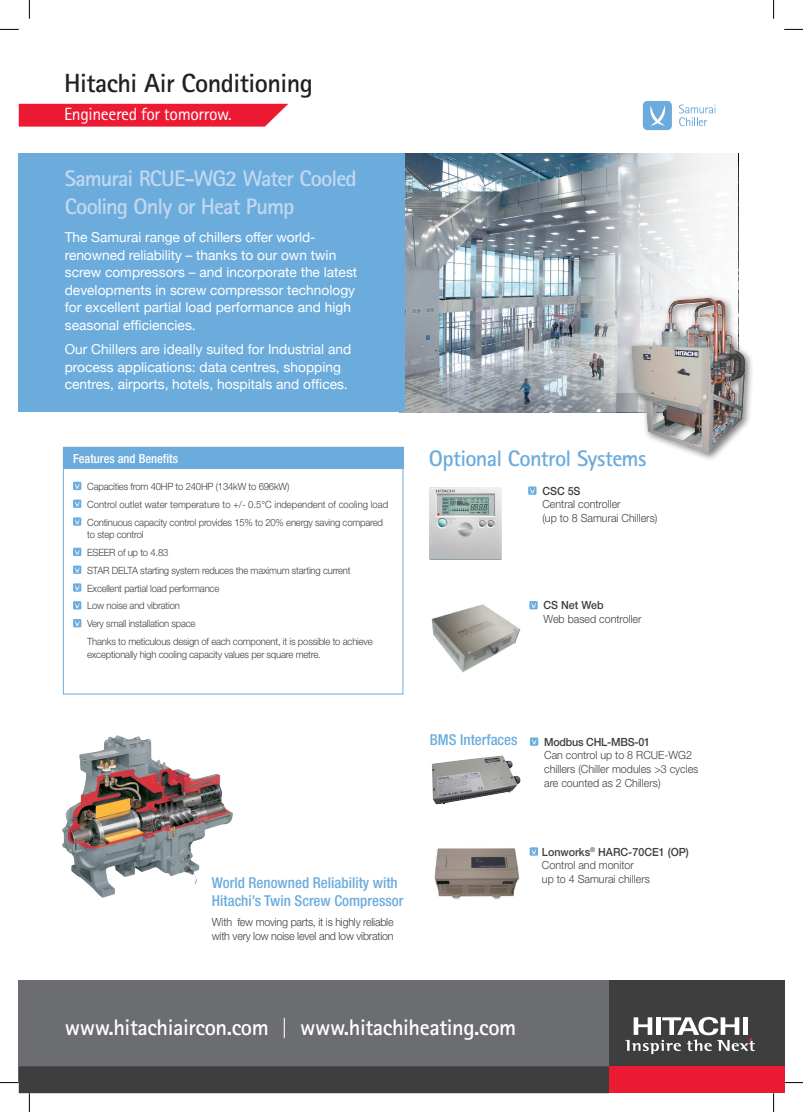
<style>
.page{position:relative;width:803px;height:1112px;background:#fff}
.page>*{position:absolute;margin:0;border:0;box-sizing:border-box;transform-origin:0 0}
.t1{font:700 26.25px "Rotis Sans Serif";letter-spacing:-.02em;color:#231f20}
.t2{font:700 22.5px/27.5px "Rotis Sans Serif";letter-spacing:-.04em;color:#c1d8f0}
.t3{font:700 22.5px "Rotis Sans Serif";letter-spacing:-.02em;color:#fff}
.t4{font:700 22.5px "Rotis Sans Serif";letter-spacing:-.03em;color:#6cacdd}
.t5{font:17.75px "Rotis Sans Serif";letter-spacing:-.02em;color:#fff}
.t6{font:500 condensed 15px/18px "Helvetica Neue";color:#6cacdd}
.t7{font:13.75px/17.5px "Helvetica Neue";color:#fff}
.t8{font:500 condensed 12.5px "Helvetica Neue";color:#fff}
.t9{font:300 11.25px/13.8px "Helvetica Neue";color:#3e3e3f;scale:.95 1}
.t10{font:300 11.25px/13.5px "Helvetica Neue";letter-spacing:-.02em;color:#3e3e3f;scale:.95 1}
.t11{font:500 11.25px "Helvetica Neue";letter-spacing:-.02em;color:#3e3e3f;scale:.95 1}
.t12{font:300 10px/17.9px "Helvetica Neue";letter-spacing:-.02em;color:#3e3e3f;scale:.95 1}
.s1{font-weight:500}
.s2{font-weight:300}
</style>
<div class="page">
<svg style="left:19px;top:104px;width:269px;height:23px;background:#ee273e"></svg>
<div style="left:19px;top:153px;width:386px;height:259px;background:#6cacdd"></div>
<div style="left:643px;top:101px;width:29px;height:29px;background:#6cacdd;border-radius:5px"></div>
<div style="left:19px;top:979px;width:590px;height:103px;background:#6c6d70"></div>
<div style="left:609px;top:979px;width:175px;height:103px;background:#3e3e3f"></div>
<svg style="left:625px;top:1016px;width:130px;height:37px"></svg>
<div style="left:609px;top:1065px;width:175px;height:27px;background:#ed1a33"></div>
<svg style="left:650px;top:105px;width:15px;height:21px"></svg>
<svg style="left:679px;top:104px;width:36px;height:22px"></svg>
<div style="left:64px;top:447px;width:340px;height:21px;background:#6cacdd"></div>
<svg style="left:73px;top:481px;width:8px;height:9px"></svg>
<svg style="left:75px;top:483px;width:5px;height:5px"></svg>
<div style="left:73px;top:499px;width:8px;height:8px;background:#6cacdd"></div>
<svg style="left:75px;top:501px;width:5px;height:5px"></svg>
<div style="left:73px;top:517px;width:8px;height:8px;background:#6cacdd"></div>
<svg style="left:75px;top:519px;width:5px;height:5px"></svg>
<svg style="left:73px;top:547px;width:8px;height:9px"></svg>
<svg style="left:75px;top:549px;width:5px;height:5px"></svg>
<div style="left:73px;top:565px;width:8px;height:8px;background:#6cacdd"></div>
<svg style="left:75px;top:567px;width:5px;height:5px"></svg>
<div style="left:73px;top:583px;width:8px;height:8px;background:#6cacdd"></div>
<svg style="left:75px;top:585px;width:5px;height:5px"></svg>
<div style="left:73px;top:601px;width:8px;height:8px;background:#6cacdd"></div>
<svg style="left:75px;top:603px;width:5px;height:5px"></svg>
<div style="left:73px;top:619px;width:8px;height:8px;background:#6cacdd"></div>
<svg style="left:75px;top:620px;width:5px;height:6px"></svg>
<img style="left:62px;top:735px;width:171px;height:163px">
<svg style="left:405px;top:153px;width:310px;height:259px;background:#a5afb6"></svg>
<div style="left:627px;top:294px;width:127px;height:168px;background:#231f20;opacity:.6"></div>
<img style="left:631px;top:298px;width:114px;height:155px">
<img style="left:432px;top:755px;width:89px;height:50px">
<svg style="left:530px;top:737px;width:8px;height:8px"></svg>
<svg style="left:532px;top:738px;width:4px;height:6px"></svg>
<div style="left:528px;top:486px;width:8px;height:8px;background:#6cacdd"></div>
<svg style="left:530px;top:488px;width:5px;height:5px"></svg>
<img style="left:429px;top:487px;width:73px;height:72px">
<div style="left:530px;top:847px;width:8px;height:8px;background:#6cacdd"></div>
<svg style="left:532px;top:849px;width:4px;height:5px"></svg>
<img style="left:431px;top:604px;width:90px;height:68px">
<div style="left:529px;top:601px;width:9px;height:8px;background:#6cacdd"></div>
<svg style="left:531px;top:602px;width:5px;height:6px"></svg>
<img style="left:434px;top:848px;width:85px;height:52px">
<svg style="left:0;top:29px;width:19px;height:1px"></svg>
<svg style="left:784px;top:29px;width:19px;height:1px"></svg>
<svg style="left:784px;top:1081px;width:19px;height:2px"></svg>
<svg style="left:29px;top:0;width:1px;height:19px"></svg>
<svg style="left:0;top:1065px;width:609px;height:46px"></svg>
<svg style="left:773px;top:0;width:1px;height:19px"></svg>
<svg style="left:773px;top:1092px;width:1px;height:19px"></svg>
<h1 class="t1" style="left:64px;top:66px;width:251px">Hitachi Air Conditioning</h1>
<h3 class="t5" style="left:64px;top:104px;width:169px">Engineered for tomorrow.</h3>
<h2 class="t2" style="left:65px;top:164px;width:294px">Samurai RCUE-WG2 Water Cooled<br>Cooling Only or Heat Pump</h2>
<p class="t7" style="left:65px;top:228px;width:294px">The Samurai range of chillers offer world&shy;renowned reliability – thanks to our own twin screw compressors – and incorporate the latest developments in screw compressor technology for excellent partial load performance and high seasonal efficiencies.</p>
<h3 class="t7" style="left:65px;top:340px;width:288px">Our Chillers are ideally suited for Industrial and process applications: data centres, shopping centres, airports, hotels, hospitals and offices.</h3>
<p class="t8" style="left:73px;top:451px;width:106px">Features and Benefits</p>
<p class="t12" style="left:87px;top:477px;width:318px">Capacities from 40HP to 240HP (134kW to 696kW)<br>Control outlet water temperature to +/- 0.5°C independent of cooling load<br>Continuous capacity control provides 15% to 20% energy saving compared</p>
<p class="t12" style="left:87px;top:525px;width:302px">to step control<br>ESEER of up to 4.83<br>STAR DELTA starting system reduces the maximum starting current Excellent partial load performance<br>Low noise and vibration<br>Very small installation space<br>Thanks to meticulous design of each component, it is possible to achieve</p>
<p class="t12" style="left:87px;top:644px;width:247px">exceptionally high cooling capacity values per square metre.</p>
<h2 class="t4" style="left:429px;top:443px;width:219px">Optional Control Systems</h2>
<p class="t11" style="left:542px;top:484px;width:42px">CSC 5S</p>
<p class="t9" style="left:542px;top:497px;width:123px">Central controller<br>(up to 8 Samurai Chillers)</p>
<p class="t11" style="left:543px;top:598px;width:65px">CS Net Web</p>
<p class="t9" style="left:543px;top:611px;width:105px">Web based controller</p>
<h3 class="t6" style="left:212px;top:873px;width:193px">World Renowned Reliability with<br>Hitachi’s Twin Screw Compressor</h3>
<p class="t10" style="left:212px;top:915px;width:193px">With few moving parts, it is highly reliable with very low noise level and low vibration</p>
<h3 class="t6" style="left:430px;top:730px;width:89px">BMS Interfaces</h3>
<p class="t11" style="left:544px;top:734px;width:113px">Modbus CHL-MBS-01</p>
<p class="t9" style="left:544px;top:748px;width:164px">Can control up to 8 RCUE-WG2 chillers (Chiller modules &gt;3 cycles are counted as 2 Chillers)</p>
<p class="t9" style="left:542px;top:844px;width:156px"><span class="s1">Lonworks</span><sup>®</sup> <span class="s1">HARC-70CE1 (OP)<br></span>Control and monitor<br>up to 4 Samurai chillers</p>
<h2 class="t3" style="left:65px;top:1012px;width:453px">www.hitachiaircon.com <span class="s2">|</span> www.hitachiheating.com</h2>
</div>
